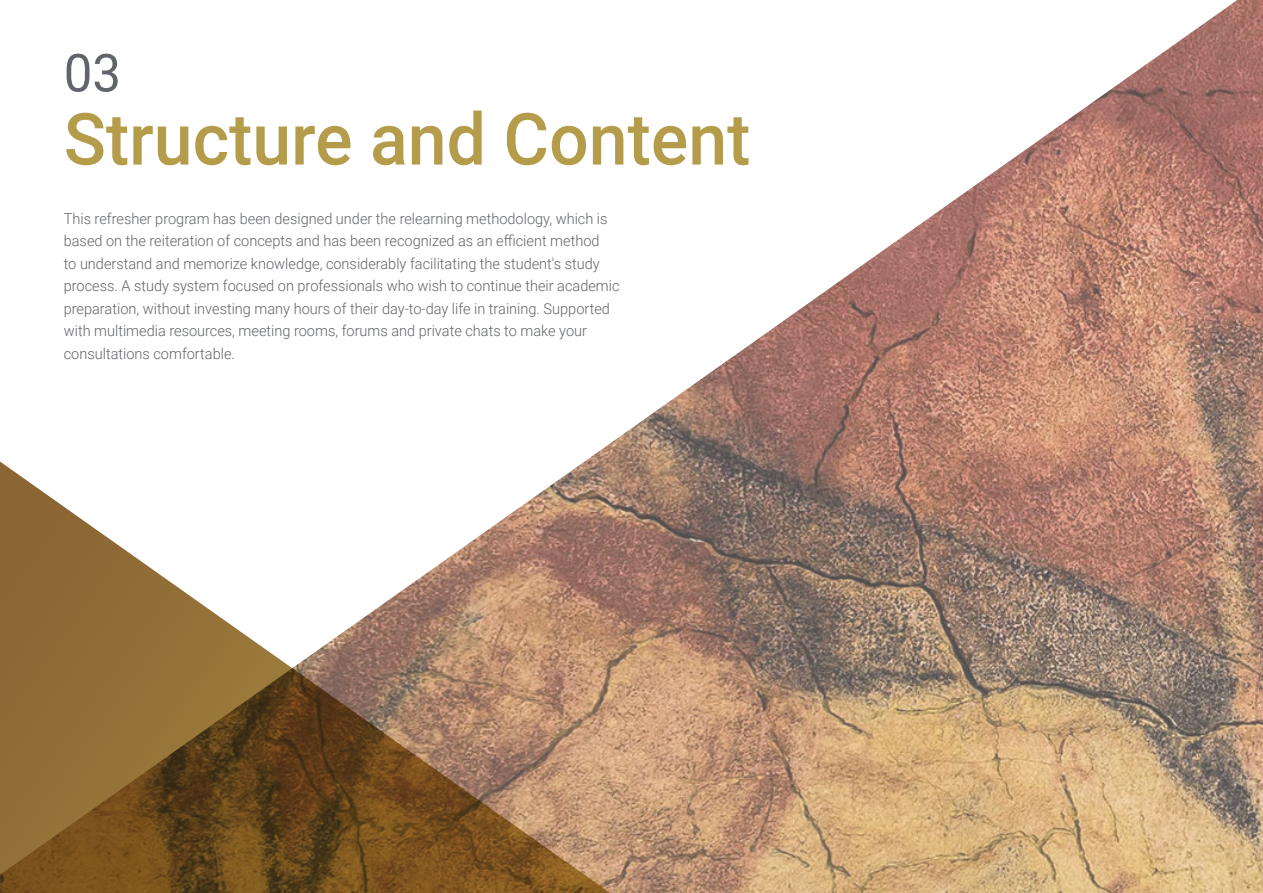
<style>
.page{position:relative;width:1263px;height:893px;background:#fff}
.page>*{position:absolute;margin:0;border:0;box-sizing:border-box;transform-origin:0 0}
.t1{font:500 72px "Roboto";color:#b49c4b}
.t2{font:52.5px "Roboto";color:#61646a}
.t3{font:300 15px/22.5px "Roboto";color:#61646a}
</style>
<div class="page">
<img style="left:607px;top:0;width:656px;height:893px">
<svg style="left:0;top:446px;width:640px;height:447px"></svg>
<h2 class="t2" style="left:64px;top:36px;width:59px">03</h2>
<h1 class="t1" style="left:64px;top:89px;width:688px">Structure and Content</h1>
<p class="t3" style="left:64px;top:207px;width:557px">This refresher program has been designed under the relearning methodology, which is based on the reiteration of concepts and has been recognized as an efficient method<br>to understand and memorize knowledge, considerably facilitating the student's study process. A study system focused on professionals who wish to continue their academic preparation, without investing many hours of their day-to-day life in training. Supported with multimedia resources, meeting rooms, forums and private chats to make your consultations comfortable.</p>
</div>
